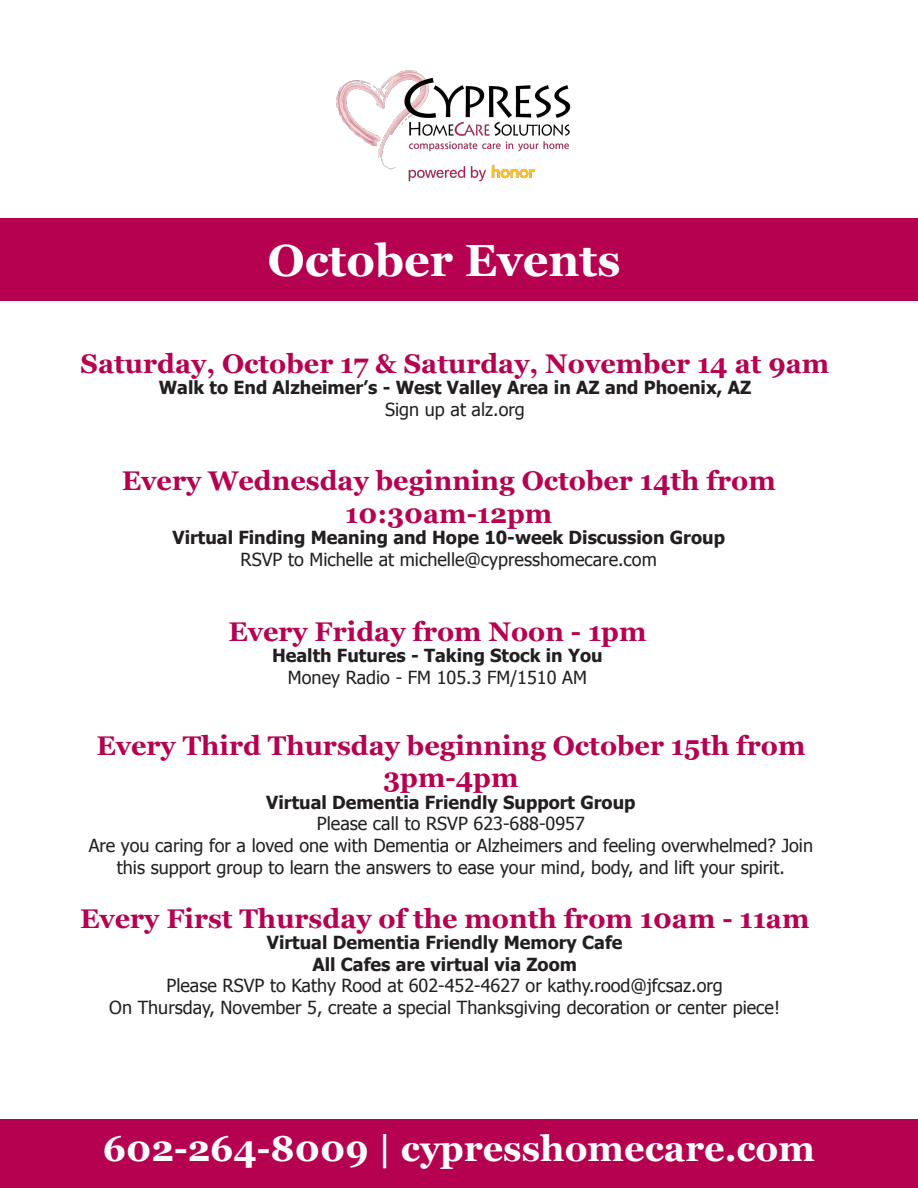
<style>
.page{position:relative;width:918px;height:1188px;background:#fff}
.page>*{position:absolute;margin:0;border:0;box-sizing:border-box;transform-origin:0 0}
.t1{font:700 45px "Georgia";color:#fff}
.t2{font:700 36px "Georgia";color:#fff}
.t3{font:700 27px/32.4px "Georgia";color:#b60150;text-align:center}
.t4{font:18px/21.6px "Tahoma";color:#231f20;text-align:center}
.t5{font:700 18px "Tahoma";color:#231f20}
</style>
<div class="page">
<img style="left:336px;top:70px;width:235px;height:112px">
<div style="left:0;top:218px;width:918px;height:82px;background:#b60150"></div>
<div style="left:0;top:1120px;width:918px;height:68px;background:#b60150"></div>
<p class="t1" style="left:268px;top:227px;width:354px">October Events</p>
<p class="t3" style="left:81px;top:346px;width:750px">Saturday, October 17 &amp; Saturday, November 14 at 9am</p>
<p class="t5" style="left:159px;top:375px;width:594px">Walk to End Alzheimer’s - West Valley Area in AZ and Phoenix, AZ</p>
<p class="t4" style="left:385px;top:398px;width:141px">Sign up at alz.org</p>
<p class="t3" style="left:122px;top:463px;width:655px">Every Wednesday beginning October 14th from<br>10:30am-12pm</p>
<p class="t5" style="left:173px;top:525px;width:554px">Virtual Finding Meaning and Hope 10-week Discussion Group</p>
<p class="t4" style="left:241px;top:548px;width:418px">RSVP to Michelle at michelle@cypresshomecare.com</p>
<p class="t3" style="left:228px;top:614px;width:420px">Every Friday from Noon - 1pm</p>
<p class="t5" style="left:272px;top:643px;width:332px">Health Futures - Taking Stock in You</p>
<p class="t4" style="left:288px;top:666px;width:300px">Money Radio - FM 105.3 FM/1510 AM</p>
<p class="t3" style="left:96px;top:728px;width:711px">Every Third Thursday beginning October 15th from<br>3pm-4pm</p>
<p class="t5" style="left:266px;top:790px;width:371px">Virtual Dementia Friendly Support Group</p>
<p class="t4" style="left:317px;top:812px;width:270px">Please call to RSVP 623-688-0957</p>
<p class="t4" style="left:89px;top:834px;width:726px">Are you caring for a loved one with Dementia or Alzheimers and feeling overwhelmed? Join this support group to learn the answers to ease your mind, body, and lift your spirit.</p>
<p class="t3" style="left:80px;top:901px;width:731px">Every First Thursday of the month from 10am - 11am</p>
<p class="t5" style="left:267px;top:930px;width:357px">Virtual Dementia Friendly Memory Cafe</p>
<p class="t5" style="left:312px;top:952px;width:266px">All Cafes are virtual via Zoom</p>
<p class="t4" style="left:166px;top:974px;width:558px">Please RSVP to Kathy Rood at 602-452-4627 or kathy.rood@jfcsaz.org</p>
<p class="t4" style="left:109px;top:996px;width:672px">On Thursday, November 5, create a special Thanksgiving decoration or center piece!</p>
<p class="t2" style="left:103px;top:1122px;width:714px">602-264-8009 | cypresshomecare.com</p>
</div>
